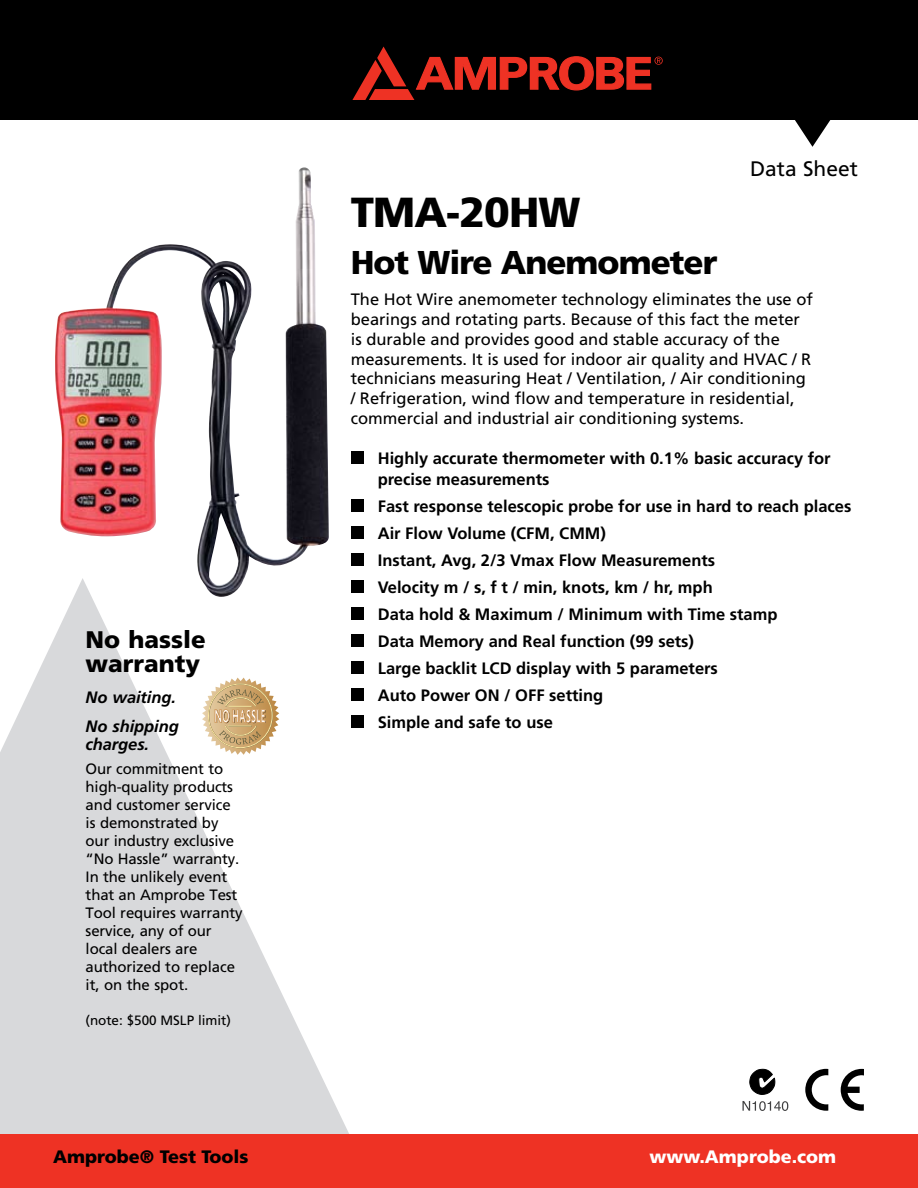
<style>
.page{position:relative;width:918px;height:1188px;background:#fff}
.page>*{position:absolute;margin:0;border:0;box-sizing:border-box;transform-origin:0 0}
.t1{font:900 42px "Frutiger";letter-spacing:-.02em;color:#000}
.t2{font:900 33px "Frutiger";letter-spacing:-.03em;color:#000}
.t3{font:900 24px/24px "Frutiger";color:#000}
.t4{font:21px "Frutiger";color:#000}
.t5{font:900 18px "Frutiger";color:#000}
.t6{font:900 18px "Frutiger";color:#fff}
.t7{font:700 16.5px/27px "Frutiger";color:#000}
.t8{font:16.5px/19.8px "Frutiger";color:#000}
.t9{font:italic 700 16.5px/28.5px "Frutiger";letter-spacing:-.005em;color:#000}
.t10{font:15px/18px "Frutiger";letter-spacing:-.01em;color:#000}
.t11{font:13.5px "Frutiger";letter-spacing:-.005em;color:#000}
</style>
<div class="page">
<svg style="left:0;top:580px;width:364px;height:554px;fill:#d8d9db"></svg>
<svg style="left:202px;top:678px;width:77px;height:77px"></svg>
<div style="left:0;top:1134px;width:918px;height:54px;background:#ee3224"></div>
<div style="left:0;top:0;width:918px;height:120px;background:#000"></div>
<svg style="left:795px;top:120px;width:36px;height:27px"></svg>
<svg style="left:352px;top:47px;width:311px;height:53px"></svg>
<div style="left:351px;top:451px;width:12px;height:13px;background:#000"></div>
<div style="left:351px;top:499px;width:12px;height:13px;background:#000"></div>
<div style="left:351px;top:526px;width:12px;height:13px;background:#000"></div>
<div style="left:351px;top:553px;width:12px;height:13px;background:#000"></div>
<div style="left:351px;top:580px;width:12px;height:13px;background:#000"></div>
<div style="left:351px;top:607px;width:12px;height:13px;background:#000"></div>
<div style="left:351px;top:634px;width:12px;height:13px;background:#000"></div>
<div style="left:351px;top:661px;width:12px;height:13px;background:#000"></div>
<div style="left:351px;top:688px;width:12px;height:13px;background:#000"></div>
<div style="left:351px;top:715px;width:12px;height:13px;background:#000"></div>
<svg style="left:841px;top:1069px;width:23px;height:42px"></svg>
<svg style="left:805px;top:1069px;width:23px;height:42px"></svg>
<svg style="left:742px;top:1069px;width:46px;height:42px"></svg>
<img style="left:54px;top:167px;width:275px;height:430px">
<h1 class="t1" style="left:351px;top:187px;width:231px">TMA-20HW</h1>
<p class="t4" style="left:750px;top:156px;width:109px">Data Sheet</p>
<h3 class="t3" style="left:86px;top:627px;width:122px">No hassle warranty</h3>
<p class="t9" style="left:86px;top:683px;width:95px">No waiting.<br>No shipping</p>
<p class="t9" style="left:86px;top:730px;width:65px">charges.</p>
<p class="t10" style="left:86px;top:760px;width:158px">Our commitment to high-quality products and customer service is demonstrated by our industry exclusive “No Hassle” warranty.<br>In the unlikely event that an Amprobe Test<br>Tool requires warranty service, any of our local dealers are authorized to replace it, on the spot.</p>
<p class="t11" style="left:86px;top:1012px;width:147px">(note: $500 MSLP limit)</p>
<h2 class="t2" style="left:351px;top:242px;width:368px">Hot Wire Anemometer</h2>
<p class="t8" style="left:351px;top:289px;width:464px">The Hot Wire anemometer technology eliminates the use of bearings and rotating parts. Because of this fact the meter is durable and provides good and stable accuracy of the measurements. It is used for indoor air quality and HVAC / R technicians measuring Heat / Ventilation, / Air conditioning / Refrigeration, wind flow and temperature in residential, commercial and industrial air conditioning systems.</p>
<p class="t7" style="left:378px;top:448px;width:454px;line-height:21px">Highly accurate thermometer with 0.1% basic accuracy for precise measurements</p>
<p class="t7" style="left:378px;top:493px;width:475px">Fast response telescopic probe for use in hard to reach places Air Flow Volume (CFM, CMM)<br>Instant, Avg, 2/3 Vmax Flow Measurements<br>Velocity m / s, f t / min, knots, km / hr, mph<br>Data hold &amp; Maximum / Minimum with Time stamp<br>Data Memory and Real function (99 sets)<br>Large backlit LCD display with 5 parameters<br>Auto Power ON / OFF setting<br>Simple and safe to use</p>
<p class="t5" style="left:53px;top:1146px;width:197px">Amprobe® Test Tools</p>
<p class="t6" style="left:650px;top:1146px;width:188px">www.Amprobe.com</p>
</div>
